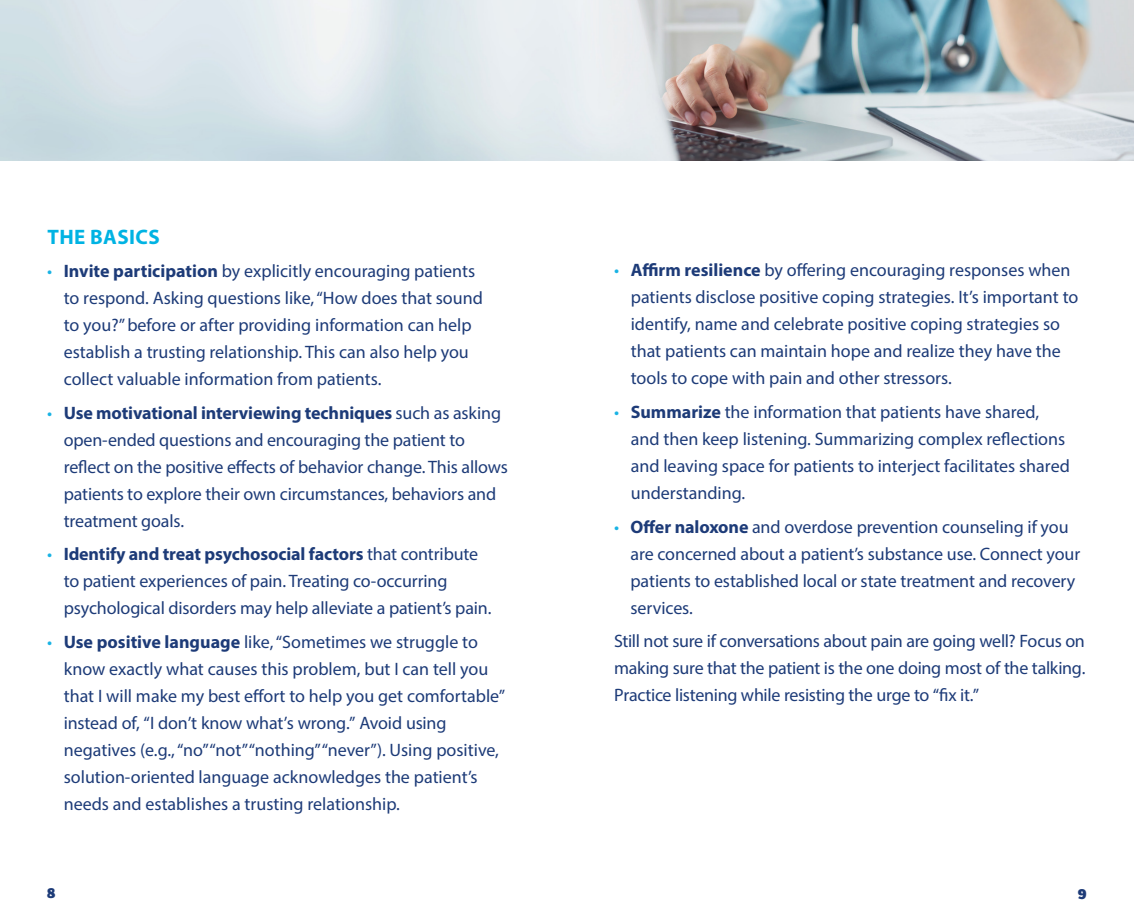
<style>
.page{position:relative;width:1134px;height:918px;background:#fff}
.page>*{position:absolute;margin:0;border:0;box-sizing:border-box;transform-origin:0 0}
.Subhead_2{font:700 21px "Myriad Pro";letter-spacing:.02em;color:#00b3e3}
.Body_copy{font:18px/27px "Myriad Pro";color:#1d3b78}
.t1{font:800 15px "Adelle";color:#1d3b78}
.s1{color:#1ab3e4}
.s2{font-weight:700}
</style>
<div class="page">
<img style="left:0;top:0;width:1134px;height:161px">
<p class="Subhead_2" style="left:47px;top:223px;width:114px">THE BASICS</p>
<p class="Body_copy" style="left:64px;top:257px;width:421px;text-indent:-17px"><span class="s1">•</span> <span class="s2">Invite participation</span> by explicitly encouraging patients to respond. Asking questions like, “How does that sound to you?” before or after providing information can help establish a trusting relationship. This can also help you collect valuable information from patients.</p>
<p class="Body_copy" style="left:64px;top:399px;width:446px;text-indent:-17px"><span class="s1">•</span> <span class="s2">Use motivational interviewing techniques</span> such as asking open-ended questions and encouraging the patient to reflect on the positive effects of behavior change. This allows patients to explore their own circumstances, behaviors and treatment goals.</p>
<p class="Body_copy" style="left:64px;top:540px;width:429px;text-indent:-17px"><span class="s1">•</span> <span class="s2">Identify and treat psychosocial factors</span> that contribute to patient experiences of pain. Treating co-occurring psychological disorders may help alleviate a patient’s pain.</p>
<p class="Body_copy" style="left:64px;top:628px;width:443px;text-indent:-17px"><span class="s1">•</span> <span class="s2">Use positive language</span> like, “Sometimes we struggle to know exactly what causes this problem, but I can tell you that I will make my best effort to help you get comfortable” instead of, “I don’t know what’s wrong.” Avoid using negatives (e.g., “no” “not” “nothing” “never”). Using positive, solution-oriented language acknowledges the patient’s needs and establishes a trusting relationship.</p>
<p class="Body_copy" style="left:631px;top:256px;width:449px;text-indent:-17px"><span class="s1">•</span> <span class="s2">Affirm resilience</span> by offering encouraging responses when patients disclose positive coping strategies. It’s important to identify, name and celebrate positive coping strategies so that patients can maintain hope and realize they have the tools to cope with pain and other stressors.</p>
<p class="Body_copy" style="left:631px;top:398px;width:441px;text-indent:-17px"><span class="s1">•</span> <span class="s2">Summarize</span> the information that patients have shared, and then keep listening. Summarizing complex reflections and leaving space for patients to interject facilitates shared understanding.</p>
<p class="Body_copy" style="left:630px;top:513px;width:451px;text-indent:-16px"><span class="s1">•</span> <span class="s2">Offer naloxone</span> and overdose prevention counseling if you are concerned about a patient’s substance use. Connect your patients to established local or state treatment and recovery services.</p>
<p class="Body_copy" style="left:614px;top:627px;width:473px;text-align:justify">Still not sure if conversations about pain are going well? Focus on making sure that the patient is the one doing most of the talking.<br>Practice listening while resisting the urge to “fix it.”</p>
<p class="t1" style="left:47px;top:883px;width:10px">8</p>
<p class="t1" style="left:1078px;top:883px;width:10px">9</p>
</div>
